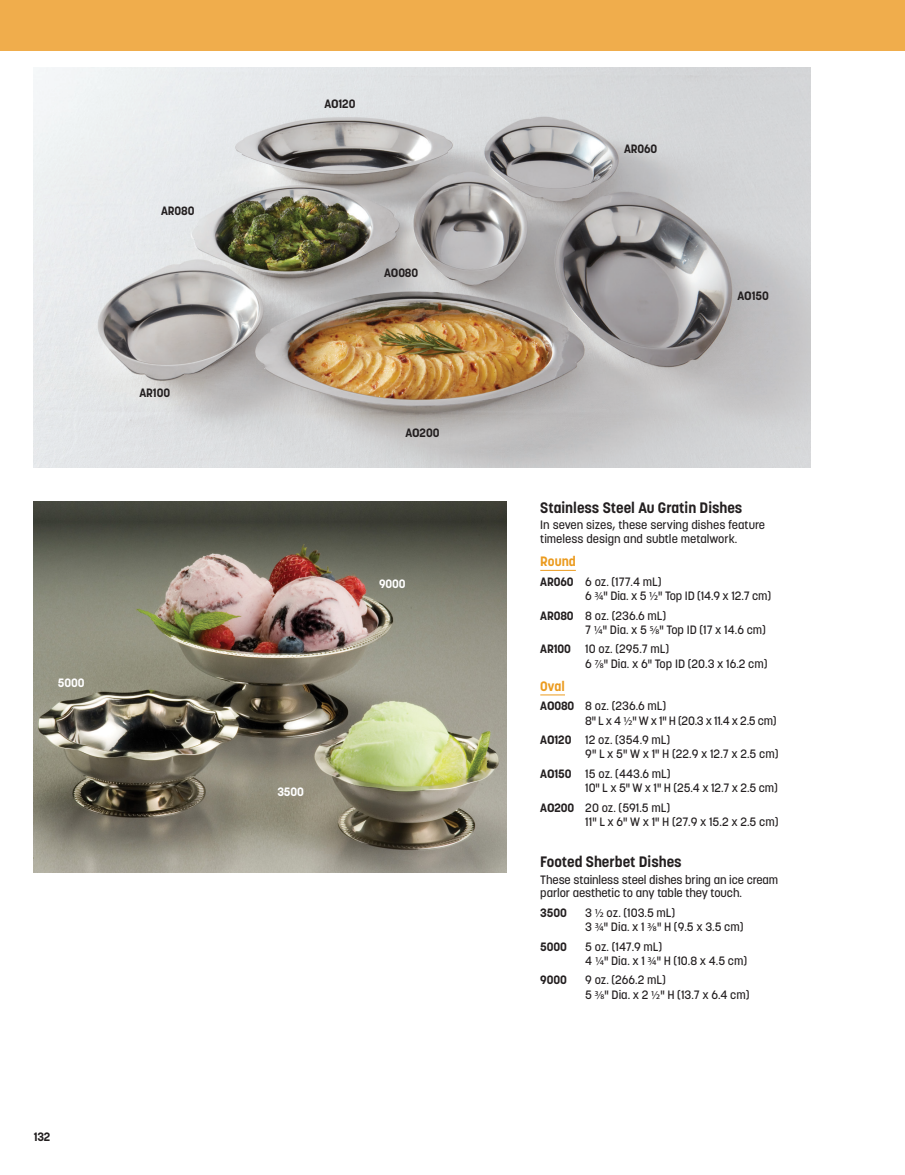
<style>
.page{position:relative;width:905px;height:1175px;background:#fff}
.page>*{position:absolute;margin:0;border:0;box-sizing:border-box;transform-origin:0 0}
.product-family{font:700 15px "Korolev";color:#231f20}
.product-name{font:700 13.5px "Korolev";color:#eb9b1f}
.line-2{font:500 12px "Korolev";color:#231f20}
.line-1{font:500 12px "Korolev";color:#231f20}
.marketing-descriptio{font:500 12px/13.5px "Korolev";letter-spacing:-.01em;color:#231f20}
.line-2-10{font:500 12px "Korolev";letter-spacing:-.01em;color:#231f20}
.line-1-2{font:700 12px "Korolev";letter-spacing:-.01em;color:#231f20}
.line-2-25{font:500 12px "Korolev";color:#231f20}
.t1{font:700 12px "Korolev";letter-spacing:-.01em;color:#fff}
.s1{font-weight:700}
.s2{font-family:"Myriad Pro";font-weight:400}
</style>
<div class="page">
<img style="left:34px;top:68px;width:776px;height:400px">
<img style="left:34px;top:501px;width:472px;height:371px">
<div style="left:0;top:0;width:904px;height:51px;background:#f0ad4c"></div>
<hr style="left:540px;top:570px;width:36px;height:1px;background:#eb9b1f">
<svg style="left:540px;top:694px;width:25px;height:1px"></svg>
<p class="line-1-2" style="left:161px;top:203px;width:35px">AR080</p>
<p class="line-1-2" style="left:139px;top:385px;width:32px">AR100</p>
<p class="t1" style="left:58px;top:675px;width:28px">5000</p>
<p class="line-1-2" style="left:324px;top:96px;width:33px">AO120</p>
<p class="line-1-2" style="left:384px;top:265px;width:36px">AO080</p>
<p class="line-1-2" style="left:405px;top:425px;width:35px">AO200</p>
<p class="t1" style="left:379px;top:575px;width:28px">9000</p>
<p class="t1" style="left:277px;top:784px;width:28px">3500</p>
<p class="line-1-2" style="left:34px;top:1129px;width:18px">132</p>
<p class="line-1-2" style="left:624px;top:141px;width:35px">AR060</p>
<p class="line-1-2" style="left:737px;top:288px;width:33px">AO150</p>
<p class="product-family" style="left:540px;top:498px;width:203px">Stainless Steel Au Gratin Dishes</p>
<p class="marketing-descriptio" style="left:540px;top:518px;width:226px">In seven sizes, these serving dishes feature timeless design and subtle metalwork.</p>
<p class="product-name" style="left:540px;top:553px;width:37px">Round</p>
<p class="line-1" style="left:540px;top:574px;width:123px"><span class="s1">AR060</span> 6 oz. (177.4 mL)</p>
<p class="line-2-10" style="left:585px;top:588px;width:187px">6 <span class="s2">3/4</span>" Dia. x 5 <span class="s2">1/2</span>" Top ID (14.9 x 12.7 cm)</p>
<p class="line-1" style="left:540px;top:607px;width:127px"><span class="s1">AR080</span> 8 oz. (236.6 mL)</p>
<p class="line-2" style="left:585px;top:622px;width:182px">7 <span class="s2">1/4</span>" Dia. x 5 <span class="s2">5/8</span>" Top ID (17 x 14.6 cm)</p>
<p class="line-1" style="left:540px;top:641px;width:130px"><span class="s1">AR100</span> 10 oz. (295.7 mL)</p>
<p class="line-2" style="left:585px;top:655px;width:184px">6 <span class="s2">7/8</span>" Dia. x 6" Top ID (20.3 x 16.2 cm)</p>
<p class="product-name" style="left:540px;top:677px;width:26px">Oval</p>
<p class="line-1" style="left:540px;top:698px;width:127px"><span class="s1">AO080</span> 8 oz. (236.6 mL)</p>
<p class="line-2-25" style="left:585px;top:712px;width:193px">8" L x 4 <span class="s2">1/2</span>" W x 1" H (20.3 x 11.4 x 2.5 cm)</p>
<p class="line-1" style="left:540px;top:732px;width:131px"><span class="s1">AO120</span> 12 oz. (354.9 mL)</p>
<p class="line-2" style="left:585px;top:746px;width:195px">9" L x 5" W x 1" H (22.9 x 12.7 x 2.5 cm)</p>
<p class="line-1" style="left:540px;top:766px;width:132px"><span class="s1">A0150</span> 15 oz. (443.6 mL)</p>
<p class="line-2-10" style="left:585px;top:780px;width:194px">10" L x 5" W x 1" H (25.4 x 12.7 x 2.5 cm)</p>
<p class="line-1" style="left:540px;top:799px;width:131px"><span class="s1">AO200</span> 20 oz. (591.5 mL)</p>
<p class="line-2" style="left:585px;top:814px;width:195px">11" L x 6" W x 1" H (27.9 x 15.2 x 2.5 cm)</p>
<p class="product-family" style="left:540px;top:852px;width:143px">Footed Sherbet Dishes</p>
<p class="marketing-descriptio" style="left:540px;top:873px;width:239px">These stainless steel dishes bring an ice cream parlor aesthetic to any table they touch.</p>
<p class="line-1-2" style="left:540px;top:905px;width:28px">3500</p>
<p class="line-1" style="left:585px;top:905px;width:91px">3 <span class="s2">1/2</span> oz. (103.5 mL)</p>
<p class="line-2" style="left:585px;top:919px;width:160px">3 <span class="s2">3/4</span>" Dia. x 1 <span class="s2">3/8</span>" H (9.5 x 3.5 cm)</p>
<p class="line-1-2" style="left:540px;top:938px;width:28px">5000</p>
<p class="line-1" style="left:585px;top:938px;width:78px">5 oz. (147.9 mL)</p>
<p class="line-2" style="left:585px;top:953px;width:163px">4 <span class="s2">1/4</span>" Dia. x 1 <span class="s2">3/4</span>" H (10.8 x 4.5 cm)</p>
<p class="line-1-2" style="left:540px;top:972px;width:28px">9000</p>
<p class="line-1" style="left:585px;top:972px;width:82px">9 oz. (266.2 mL)</p>
<p class="line-2" style="left:585px;top:986px;width:166px">5 <span class="s2">3/8</span>" Dia. x 2 <span class="s2">1/2</span>" H (13.7 x 6.4 cm)</p>
</div>
